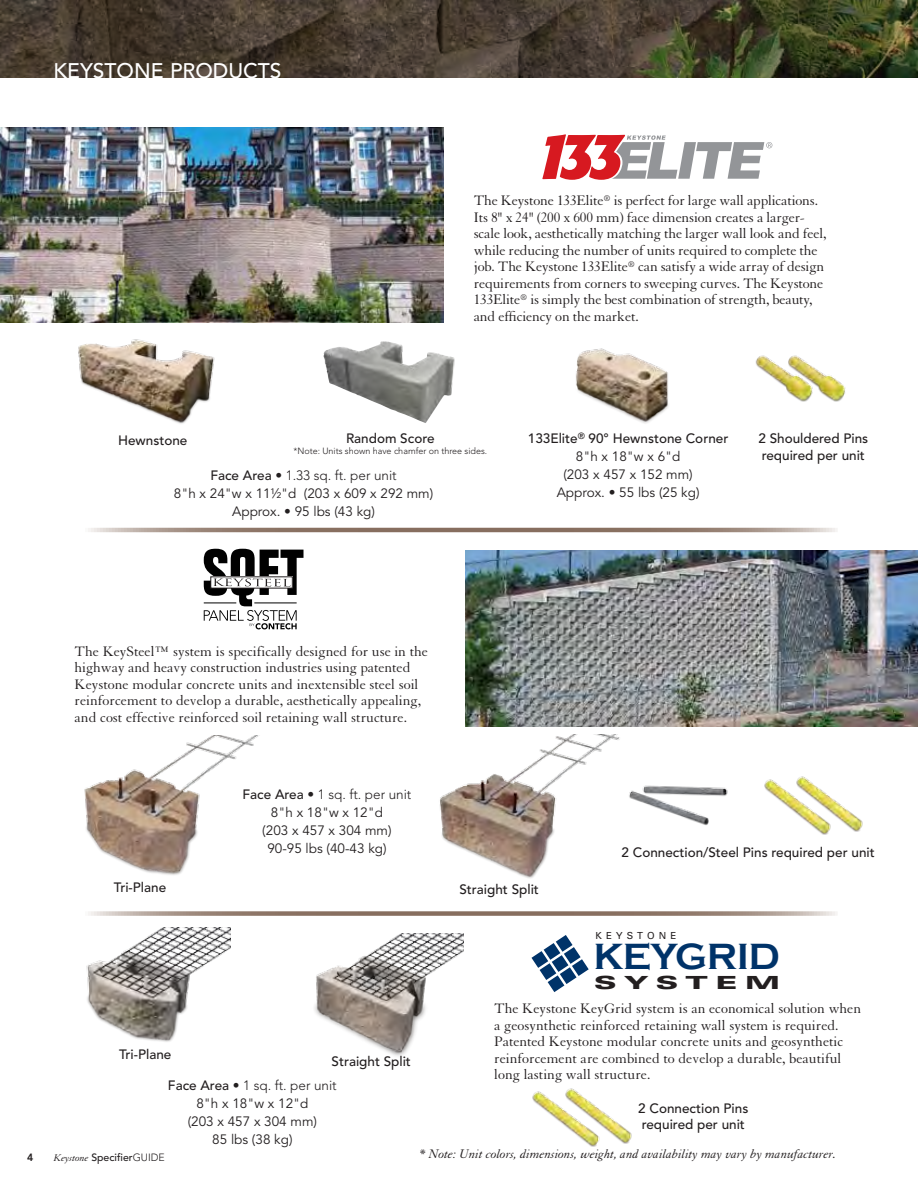
<style>
.page{position:relative;width:918px;height:1188px;background:#fff}
.page>*{position:absolute;margin:0;border:0;box-sizing:border-box;transform-origin:0 0}
.t1{font:700 37.5px "Copperplate Gothic";letter-spacing:-.015em;color:#003369}
.t2{font:500 21px "Avenir";color:#fff}
.t3{font:900 expanded 18px "Univers";letter-spacing:.24em;color:#231f20;scale:1.56 1}
.t4{font:15px/16.5px "Granjon";color:#231f20}
.t5{font:13.5px/18px "Avenir";color:#231f20;text-align:center}
.t6{font:500 13.5px/16.5px "Avenir";color:#231f20}
.t7{font:italic 13.5px "Granjon";color:#231f20}
.t8{font:500 10.5px "Avenir";color:#231f20}
.t9{font:800 10.5px "Avenir";color:#231f20}
.t10{font:9.75px "Univers";letter-spacing:.42em;color:#231f20}
.t11{font:300 9px "Avenir";color:#231f20}
.s1{font-weight:500}
.s2{font-weight:300}
.s3{font-family:"Granjon";font-weight:400;font-style:italic}
</style>
<div class="page">
<img style="left:532px;top:1091px;width:65px;height:56px">
<img style="left:560px;top:1088px;width:72px;height:56px">
<img style="left:0;top:0;width:918px;height:77px">
<img style="left:466px;top:550px;width:452px;height:176px">
<svg style="left:204px;top:549px;width:100px;height:80px"></svg>
<hr style="left:254px;top:603px;width:43px;height:1px;background:#010101">
<hr style="left:204px;top:603px;width:32px;height:1px;background:#010101">
<svg style="left:88px;top:528px;width:749px;height:4px;fill:#8b7364"></svg>
<img style="left:440px;top:735px;width:180px;height:143px">
<img style="left:84px;top:736px;width:174px;height:139px">
<img style="left:629px;top:785px;width:99px;height:40px">
<img style="left:764px;top:779px;width:65px;height:56px">
<img style="left:791px;top:776px;width:72px;height:56px">
<svg style="left:88px;top:911px;width:749px;height:5px"></svg>
<svg style="left:532px;top:935px;width:57px;height:57px"></svg>
<img style="left:314px;top:934px;width:150px;height:122px">
<img style="left:86px;top:928px;width:145px;height:114px">
<svg style="left:542px;top:134px;width:230px;height:46px"></svg>
<img style="left:323px;top:341px;width:132px;height:82px">
<img style="left:576px;top:348px;width:93px;height:76px">
<img style="left:78px;top:339px;width:137px;height:85px">
<img style="left:0;top:127px;width:443px;height:195px">
<img style="left:821px;top:372px;width:25px;height:30px">
<img style="left:755px;top:355px;width:66px;height:47px">
<svg style="left:643px;top:527px;width:14px;height:6px"></svg>
<svg style="left:327px;top:956px;width:11px;height:11px"></svg>
<h2 class="t2" style="left:54px;top:59px;width:230px">Keystone Products</h2>
<p class="t4" style="left:474px;top:193px;width:354px">The Keystone 133Elite<sup>®</sup> is perfect for large wall applications.<br>Its 8" x 24" (200 x 600 mm) face dimension creates a larger&shy;scale look, aesthetically matching the larger wall look and feel, while reducing the number of units required to complete the job. The Keystone 133Elite<sup>®</sup> can satisfy a wide array of design requirements from corners to sweeping curves. The Keystone 133Elite<sup>®</sup> is simply the best combination of strength, beauty, and efficiency on the market.</p>
<p class="t6" style="left:118px;top:433px;width:71px">Hewnstone</p>
<p class="t6" style="left:346px;top:431px;width:90px">Random Score</p>
<p class="t11" style="left:293px;top:446px;width:195px">*Note: Units shown have chamfer on three sides.</p>
<p class="t5" style="left:174px;top:466px;width:261px"><span class="s1">Face Area</span> <span class="s2">• 1.33 sq. ft. per unit<br></span>8"h x 24"w x 11<span class="s2">½</span>"d (203 x 609 x 292 mm)<br>Approx. • 95 lbs (43 kg)</p>
<p class="t5" style="left:528px;top:430px;width:202px"><span class="s1">133Elite</span><sup>®</sup> <span class="s1">90° Hewnstone Corner<br></span>8"h x 18"w x 6"d<br>(203 x 457 x 152 mm)<br>Approx. • 55 lbs (25 kg)</p>
<p class="t6" style="left:758px;top:431px;width:111px">2 Shouldered Pins required per unit</p>
<p class="t4" style="left:75px;top:643px;width:355px">The KeySteel™ system is specifically designed for use in the highway and heavy construction industries using patented Keystone modular concrete units and inextensible steel soil reinforcement to develop a durable, aesthetically appealing, and cost effective reinforced soil retaining wall structure.</p>
<p class="t5" style="left:243px;top:786px;width:170px"><span class="s1">Face Area</span> <span class="s2">• 1 sq. ft. per unit<br></span>8"h x 18"w x 12"d<br>(203 x 457 x 304 mm)<br>90-95 lbs (40-43 kg)</p>
<p class="t6" style="left:622px;top:845px;width:255px">2 Connection/Steel Pins required per unit</p>
<p class="t6" style="left:114px;top:880px;width:54px">Tri-Plane</p>
<p class="t6" style="left:459px;top:881px;width:81px">Straight Split</p>
<p class="t10" style="left:596px;top:930px;width:82px">KEYSTONE</p>
<h1 class="t1" style="left:593px;top:936px;width:188px">KEYGRID</h1>
<p class="t3" style="left:594px;top:972px;width:121px">SYSTEM</p>
<p class="t6" style="left:119px;top:1046px;width:54px">Tri-Plane</p>
<p class="t6" style="left:168px;top:1050px;width:245px;line-height:23.5px;text-indent:164px">Straight Split<br>Face Area <span class="s2">• 1 sq. ft. per unit</span></p>
<p class="t5" style="left:188px;top:1094px;width:131px">8"h x 18"w x 12"d (203 x 457 x 304 mm)<br>85 lbs (38 kg)</p>
<p class="t9" style="left:27px;top:1151px;width:8px">4</p>
<p class="t8" style="left:54px;top:1151px;width:112px"><span class="s3">Keystone</span> Specifier<span class="s2">GUIDE</span></p>
<p class="t4" style="left:494px;top:1001px;width:369px">The Keystone KeyGrid system is an economical solution when a geosynthetic reinforced retaining wall system is required.<br>Patented Keystone modular concrete units and geosynthetic reinforcement are combined to develop a durable, beautiful long lasting wall structure.</p>
<p class="t6" style="left:638px;top:1100px;width:112px">2 Connection Pins required per unit</p>
<p class="t7" style="left:419px;top:1146px;width:418px">* Note: Unit colors, dimensions, weight, and availability may vary by manufacturer.</p>
</div>
